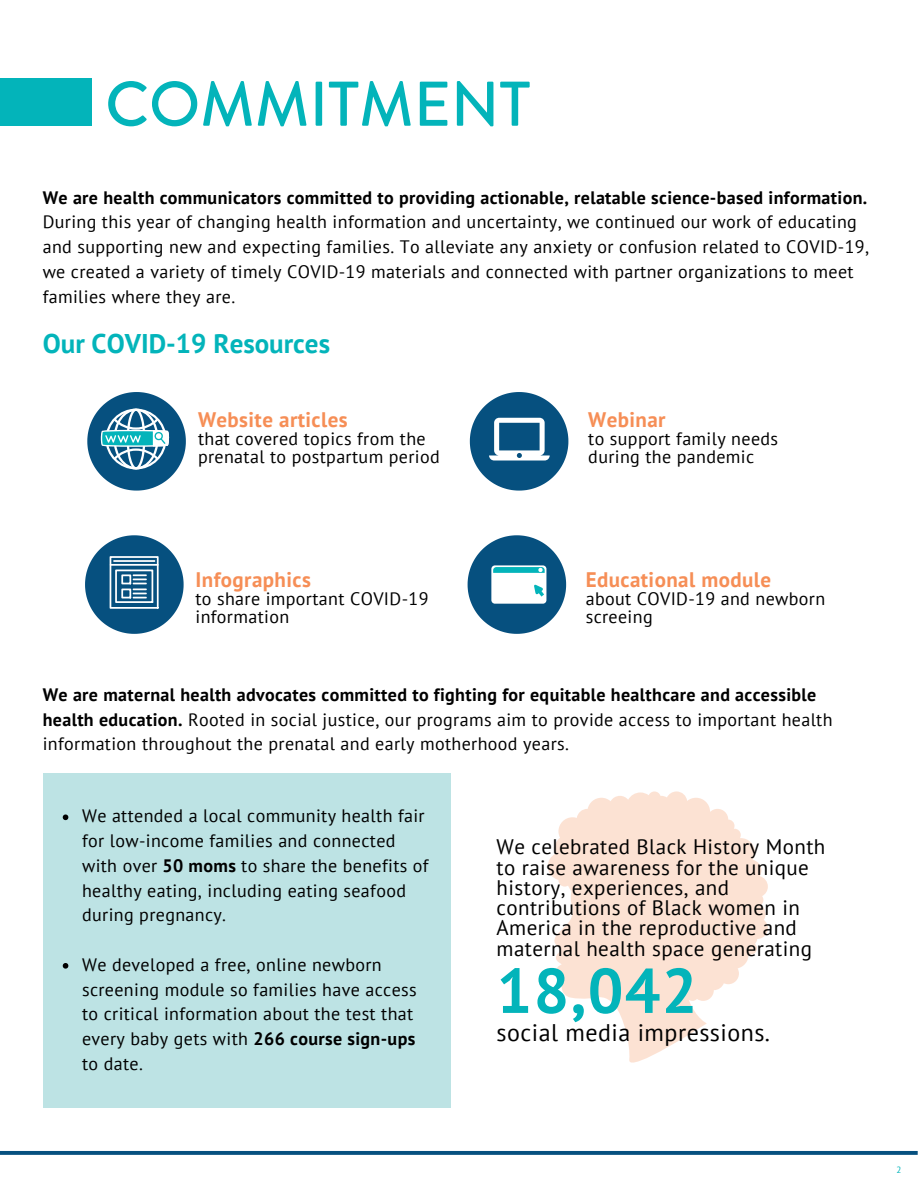
<style>
.page{position:relative;width:918px;height:1188px;background:#fff}
.page>*{position:absolute;margin:0;border:0;box-sizing:border-box;transform-origin:0 0}
.t1{font:500 63px "Brandon Grotesque";color:#03b4ba}
.t2{font:700 63px "PT Sans";color:#03b4ba}
.t3{font:700 27px "PT Sans";color:#03b4ba}
.t4{font:24px "PT Sans";letter-spacing:.02em;color:#000}
.t5{font:21px/20.2px "PT Sans";letter-spacing:.02em;color:#000}
.t6{font:700 21px "PT Sans";letter-spacing:.02em;color:#f68e56}
.t7{font:18px/24.8px "PT Sans";letter-spacing:.02em;color:#000}
.t8{font:700 18px "PT Sans";letter-spacing:.02em;color:#000}
.t9{font:9px "PT Sans";color:#03b4ba}
.s1{font-weight:700}
</style>
<div class="page">
<div style="left:0;top:78px;width:92px;height:48px;background:#03b4ba"></div>
<svg style="left:87px;top:392px;width:99px;height:99px"></svg>
<svg style="left:85px;top:535px;width:99px;height:99px"></svg>
<svg style="left:470px;top:392px;width:98px;height:99px"></svg>
<svg style="left:468px;top:535px;width:98px;height:99px"></svg>
<div style="left:43px;top:774px;width:407px;height:334px;background:#bde3e4"></div>
<svg style="left:548px;top:791px;width:220px;height:272px;fill:#fce2d3"></svg>
<svg style="left:63px;top:815px;width:5px;height:5px"></svg>
<svg style="left:63px;top:963px;width:5px;height:6px"></svg>
<svg style="left:0;top:1151px;width:918px;height:4px;background:#0e5583"></svg>
<p class="t1" style="left:105px;top:61px;width:426px">COMMITMENT</p>
<p class="t7" style="left:43px;top:185px;width:828px"><span class="s1">We are health communicators committed to providing actionable, relatable science-based information.<br></span>During this year of changing health information and uncertainty, we continued our work of educating and supporting new and expecting families. To alleviate any anxiety or confusion related to COVID-19, we created a variety of timely COVID-19 materials and connected with partner organizations to meet families where they are.</p>
<p class="t3" style="left:43px;top:326px;width:289px">Our COVID-19 Resources</p>
<p class="t6" style="left:198px;top:406px;width:151px">Website articles</p>
<p class="t7" style="left:198px;top:430px;width:243px;line-height:18px">that covered topics from the prenatal to postpartum period</p>
<p class="t6" style="left:588px;top:406px;width:79px">Webinar</p>
<p class="t7" style="left:588px;top:430px;width:191px;line-height:18px">to support family needs during the pandemic</p>
<p class="t6" style="left:195px;top:566px;width:117px">Infographics</p>
<p class="t7" style="left:195px;top:590px;width:234px;line-height:18px">to share important COVID-19 information</p>
<p class="t6" style="left:586px;top:566px;width:187px">Educational module</p>
<p class="t7" style="left:586px;top:590px;width:241px;line-height:18px">about COVID-19 and newborn screeing</p>
<p class="t8" style="left:43px;top:683px;width:775px">We are maternal health advocates committed to fighting for equitable healthcare and accessible</p>
<p class="t7" style="left:43px;top:707px;width:791px"><span class="s1">health education.</span> Rooted in social justice, our programs aim to provide access to important health information throughout the prenatal and early motherhood years.</p>
<p class="t7" style="left:82px;top:803px;width:348px">We attended a local community health fair for low-income families and connected with over <span class="s1">50 moms</span> to share the benefits of healthy eating, including eating seafood during pregnancy.</p>
<p class="t7" style="left:82px;top:952px;width:336px">We developed a free, online newborn screening module so families have access to critical information about the test that every baby gets with <span class="s1">266 course sign-ups </span>to date.</p>
<p class="t5" style="left:497px;top:836px;width:330px">We celebrated Black History Month to raise awareness for the unique history, experiences, and contributions of Black women in<br>America in the reproductive and maternal health space generating</p>
<p class="t2" style="left:497px;top:949px;width:202px">18,042</p>
<p class="t4" style="left:497px;top:1017px;width:275px">social media impressions.</p>
<p class="t9" style="left:897px;top:1164px;width:6px">2</p>
</div>
